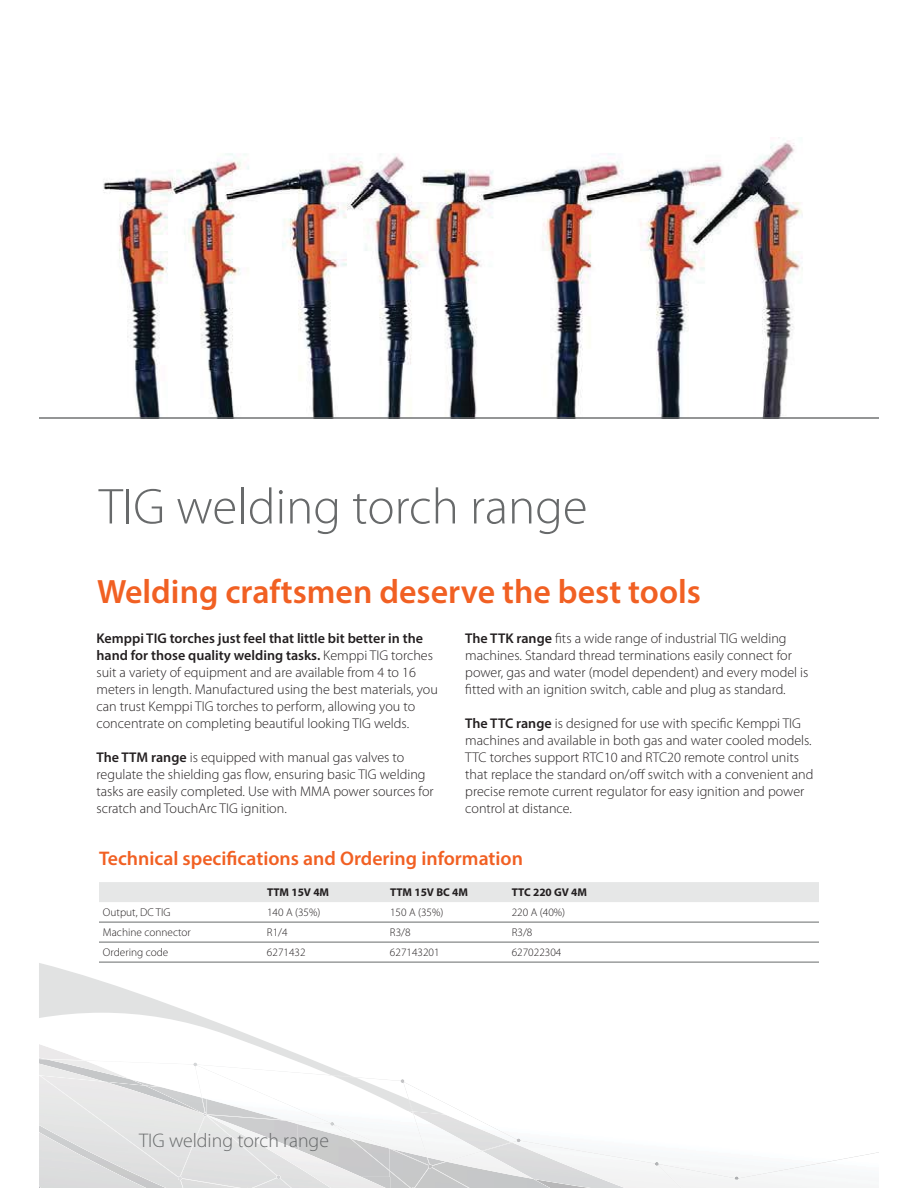
<style>
.page{position:relative;width:918px;height:1188px;background:#fff}
.page>*{position:absolute;margin:0;border:0;box-sizing:border-box;transform-origin:0 0}
.t1{font:300 50.85px "Myriad Pro";color:#686a6b}
.t2{font:600 33.9px "Myriad Pro";color:#f16023}
.t3{font:600 19.8px "Myriad Pro";color:#f16023}
.t4{font:300 19.8px "Myriad Pro";color:#686a6b}
.t5{font:300 14.1px/17px "Myriad Pro";color:#231f20}
.t6{font:300 11.25px "Myriad Pro";color:#231f20}
.t7{font:700 11.25px "Myriad Pro";color:#231f20}
.s1{font-weight:600}
</style>
<div class="page">
<img style="left:331px;top:1155px;width:19px;height:22px">
<img style="left:470px;top:1155px;width:155px;height:33px">
<img style="left:533px;top:1179px;width:58px;height:9px">
<img style="left:277px;top:1155px;width:54px;height:33px">
<img style="left:39px;top:1125px;width:127px;height:63px">
<img style="left:84px;top:1103px;width:795px;height:52px">
<img style="left:271px;top:1115px;width:81px;height:23px">
<img style="left:512px;top:1120px;width:65px;height:31px">
<img style="left:351px;top:1120px;width:61px;height:18px">
<img style="left:573px;top:1150px;width:293px;height:30px">
<img style="left:470px;top:1151px;width:12px;height:11px">
<img style="left:672px;top:1179px;width:66px;height:9px">
<img style="left:350px;top:1138px;width:120px;height:50px">
<img style="left:257px;top:1115px;width:28px;height:5px">
<img style="left:412px;top:1111px;width:100px;height:40px">
<img style="left:194px;top:1115px;width:63px;height:73px">
<img style="left:82px;top:1115px;width:43px;height:23px">
<img style="left:256px;top:1158px;width:32px;height:29px">
<div style="left:124px;top:1138px;width:71px;height:32px;background:#e1e1e2"></div>
<svg style="left:287px;top:1184px;width:5px;height:4px"></svg>
<img style="left:167px;top:1169px;width:28px;height:19px">
<svg style="left:39px;top:963px;width:406px;height:152px"></svg>
<img style="left:103px;top:141px;width:700px;height:276px">
<hr style="left:39px;top:417px;width:840px;height:2px;background:#686a6b">
<div style="left:99px;top:882px;width:720px;height:20px;background:#e6e7e7"></div>
<hr style="left:99px;top:922px;width:291px;height:1px;background:#686a6b">
<hr style="left:390px;top:922px;width:429px;height:1px;background:#686a6b">
<hr style="left:99px;top:942px;width:291px;height:1px;background:#686a6b">
<hr style="left:390px;top:942px;width:429px;height:1px;background:#686a6b">
<hr style="left:99px;top:962px;width:291px;height:1px;background:#686a6b">
<hr style="left:390px;top:962px;width:429px;height:1px;background:#686a6b">
<h1 class="t1" style="left:99px;top:487px;width:490px">TIG welding torch range</h1>
<h2 class="t2" style="left:97px;top:579px;width:606px">Welding craftsmen deserve the best tools</h2>
<p class="t5" style="left:97px;top:631px;width:343px"><span class="s1">Kemppi TIG torches just feel that little bit better in the hand for those quality welding tasks.</span> Kemppi TIG torches suit a variety of equipment and are available from 4 to 16 meters in length. Manufactured using the best materials, you can trust Kemppi TIG torches to perform, allowing you to concentrate on completing beautiful looking TIG welds.</p>
<p class="t5" style="left:97px;top:750px;width:339px"><span class="s1">The TTM range</span> is equipped with manual gas valves to regulate the shielding gas flow, ensuring basic TIG welding tasks are easily completed. Use with MMA power sources for scratch and TouchArc TIG ignition.</p>
<p class="t5" style="left:465px;top:631px;width:345px"><span class="s1">The TTK range</span> fits a wide range of industrial TIG welding machines. Standard thread terminations easily connect for power, gas and water (model dependent) and every model is fitted with an ignition switch, cable and plug as standard.</p>
<p class="t5" style="left:465px;top:716px;width:350px"><span class="s1">The TTC range</span> is designed for use with specific Kemppi TIG machines and available in both gas and water cooled models.<br>TTC torches support RTC10 and RTC20 remote control units that replace the standard on/off switch with a convenient and precise remote current regulator for easy ignition and power control at distance.</p>
<h3 class="t3" style="left:99px;top:851px;width:426px">Technical specifications and Ordering information</h3>
<p class="t7" style="left:267px;top:886px;width:64px">TTM 15V 4M</p>
<p class="t7" style="left:390px;top:886px;width:80px">TTM 15V BC 4M</p>
<p class="t7" style="left:512px;top:886px;width:77px">TTC 220 GV 4M</p>
<p class="t6" style="left:103px;top:908px;width:69px">Output, DC TIG</p>
<p class="t6" style="left:267px;top:908px;width:55px">140 A (35%)</p>
<p class="t6" style="left:390px;top:908px;width:55px">150 A (35%)</p>
<p class="t6" style="left:512px;top:908px;width:55px">220 A (40%)</p>
<p class="t6" style="left:103px;top:928px;width:89px">Machine connector</p>
<p class="t6" style="left:267px;top:928px;width:22px">R1/4</p>
<p class="t6" style="left:390px;top:928px;width:22px">R3/8</p>
<p class="t6" style="left:512px;top:928px;width:22px">R3/8</p>
<p class="t6" style="left:103px;top:948px;width:67px">Ordering code</p>
<p class="t6" style="left:267px;top:948px;width:40px">6271432</p>
<p class="t6" style="left:390px;top:948px;width:51px">627143201</p>
<p class="t6" style="left:512px;top:948px;width:51px">627022304</p>
<h3 class="t4" style="left:139px;top:1133px;width:191px">TIG welding torch range</h3>
</div>
